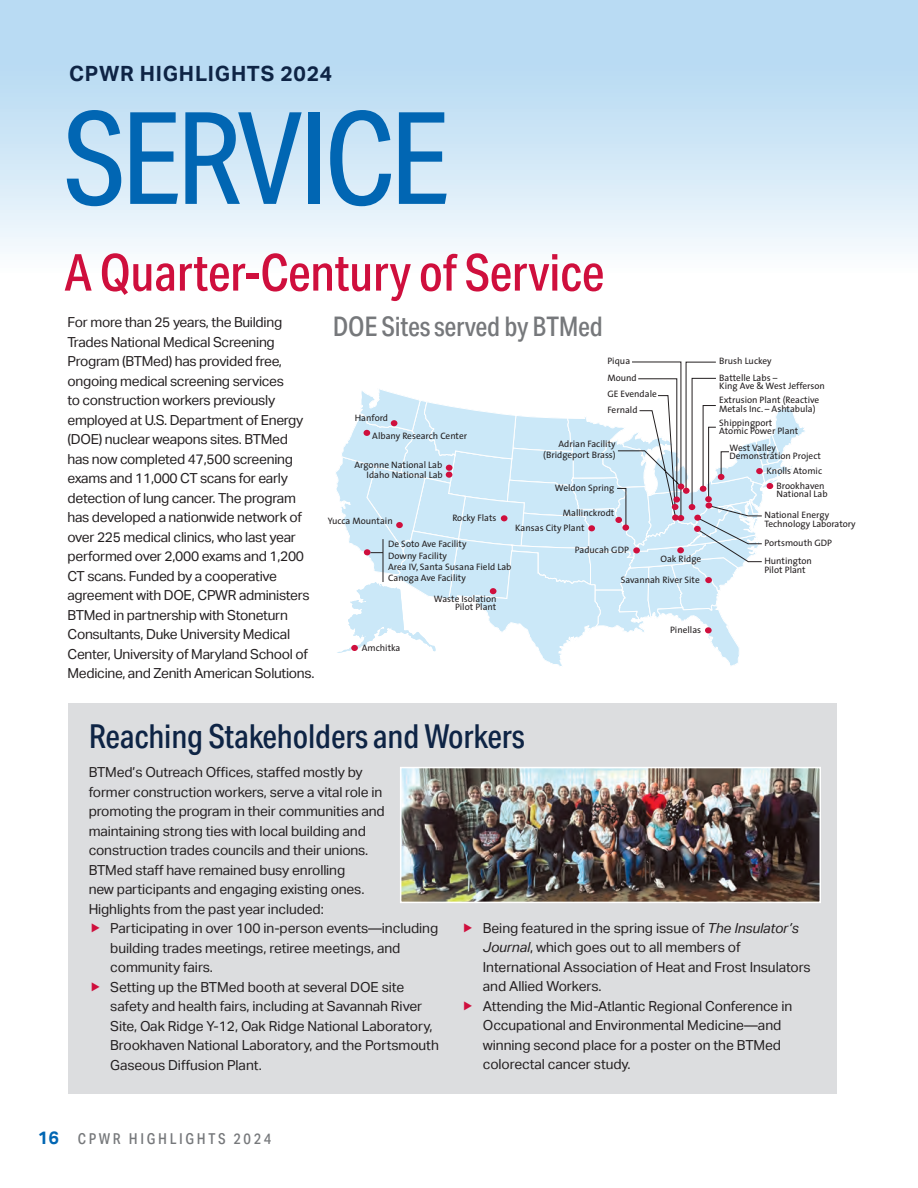
<style>
.page{position:relative;width:918px;height:1188px;background:#fff}
.page>*{position:absolute;margin:0;border:0;box-sizing:border-box;transform-origin:0 0}
.t1{font:128.25px "Aktiv Grotesk Cd";letter-spacing:-.04em;color:#0166b3}
.t2{font:500 51px "Aktiv Grotesk Cd";letter-spacing:-.01em;color:#cf0f3d}
.t3{font:500 33px "Aktiv Grotesk Cd";letter-spacing:-.01em;color:#0e2445}
.t4{font:500 27px "Aktiv Grotesk Cd";letter-spacing:-.01em;color:#76787b}
.t5{font:700 21px "Aktiv Grotesk";letter-spacing:.035em;color:#0e2445}
.t6{font:500 15px "Aktiv Grotesk Cd";letter-spacing:.175em;color:#76787b}
.t7{font:13.8px/19.5px "Aktiv Grotesk";letter-spacing:-.01em;color:#231f20}
.t8{font:9.3px/8.4px "The Sans";color:#231f20}
.s1{font-family:"Aktiv Grotesk";font-weight:700;font-size:18px;color:#0166b3}
.s2{font-style:italic}
</style>
<div class="page">
<svg style="left:336px;top:362px;width:469px;height:304px"></svg>
<div style="left:68px;top:703px;width:769px;height:391px;background:#dcdddf"></div>
<img style="left:403px;top:770px;width:415px;height:130px">
<div style="left:400px;top:767px;width:421px;height:136px;border:2px solid #fff"></div>
<div style="left:0;top:0;width:918px;height:275px;background:linear-gradient(to bottom,#abd4f1,#f6fafd)"></div>
<h3 class="t5" style="left:69px;top:62px;width:265px">CPWR HIGHLIGHTS 2024</h3>
<h1 class="t1" style="left:62px;top:85px;width:389px">SERVICE</h1>
<h2 class="t2" style="left:64px;top:243px;width:541px">A Quarter-Century of Service</h2>
<p class="t7" style="left:68px;top:313px;width:249px">For more than 25 years, the Building Trades National Medical Screening Program (BTMed) has provided free, ongoing medical screening services<br>to construction workers previously employed at U.S. Department of Energy (DOE) nuclear weapons sites. BTMed<br>has now completed 47,500 screening exams and 11,000 CT scans for early detection of lung cancer. The program has developed a nationwide network of over 225 medical clinics, who last year performed over 2,000 exams and 1,200<br>CT scans. Funded by a cooperative agreement with DOE, CPWR administers BTMed in partnership with Stoneturn Consultants, Duke University Medical Center, University of Maryland School of Medicine, and Zenith American Solutions.</p>
<h3 class="t4" style="left:333px;top:311px;width:272px">DOE Sites served by BTMed</h3>
<p class="t8" style="left:719px;top:353px;width:60px;line-height:16.2px">Brush Luckey<br>Battelle Labs –</p>
<p class="t8" style="left:719px;top:381px;width:107px">King Ave &amp; West Jefferson</p>
<p class="t8" style="left:608px;top:353px;width:51px;line-height:16.2px">Piqua<br>Mound<br>GE Evendale<br>Fernald</p>
<p class="t8" style="left:719px;top:396px;width:102px">Extrusion Plant (Reactive<br>Metals Inc. – Ashtabula)</p>
<p class="t8" style="left:719px;top:418px;width:81px">Shippingport<br>Atomic Power Plant</p>
<p class="t8" style="left:355px;top:413px;width:35px">Hanford</p>
<p class="t8" style="left:372px;top:432px;width:96px">Albany Research Center</p>
<p class="t8" style="left:543px;top:438px;width:74px;line-height:11.2px;text-align:right">Adrian Facility (Bridgeport Brass)</p>
<p class="t8" style="left:729px;top:443px;width:93px">West Valley<br>Demonstration Project</p>
<p class="t8" style="left:777px;top:481px;width:53px">Brookhaven<br>National Lab</p>
<p class="t8" style="left:355px;top:459px;width:90px;line-height:10.4px;text-align:right">Argonne National Lab<br>Idaho National Lab</p>
<p class="t8" style="left:328px;top:516px;width:66px">Yucca Mountain</p>
<p class="t8" style="left:767px;top:466px;width:57px">Knolls Atomic</p>
<p class="t8" style="left:764px;top:511px;width:93px">National Energy<br>Technology Laboratory</p>
<p class="t8" style="left:555px;top:483px;width:61px">Weldon Spring</p>
<p class="t8" style="left:515px;top:505px;width:101px;line-height:15px;text-indent:48px">Mallinckrodt<br>Kansas City Plant</p>
<p class="t8" style="left:575px;top:546px;width:56px">Paducah GDP</p>
<p class="t8" style="left:452px;top:514px;width:46px">Rocky Flats</p>
<p class="t8" style="left:388px;top:540px;width:80px">De Soto Ave Facility</p>
<p class="t8" style="left:764px;top:538px;width:69px">Portsmouth GDP</p>
<p class="t8" style="left:388px;top:550px;width:125px;line-height:11.2px">Downy Facility<br>Area IV, Santa Susana Field Lab<br>Canoga Ave Facility</p>
<p class="t8" style="left:661px;top:555px;width:42px">Oak Ridge</p>
<p class="t8" style="left:764px;top:557px;width:49px">Huntington<br>Pilot Plant</p>
<p class="t8" style="left:621px;top:576px;width:81px">Savannah River Site</p>
<p class="t8" style="left:362px;top:643px;width:40px">Amchitka</p>
<p class="t8" style="left:434px;top:594px;width:64px;text-align:right">Waste Isolation<br>Pilot Plant</p>
<p class="t8" style="left:670px;top:625px;width:33px">Pinellas</p>
<h3 class="t3" style="left:89px;top:717px;width:437px">Reaching Stakeholders and Workers</h3>
<p class="t7" style="left:89px;top:763px;width:298px">BTMed’s Outreach Offices, staffed mostly by former construction workers, serve a vital role in promoting the program in their communities and maintaining strong ties with local building and construction trades councils and their unions.<br>BTMed staff have remained busy enrolling<br>new participants and engaging existing ones.<br>Highlights from the past year included:</p>
<p class="t7" style="left:110px;top:919px;width:330px">Participating in over 100 in-person events—including building trades meetings, retiree meetings, and community fairs.<br>Setting up the BTMed booth at several DOE site safety and health fairs, including at Savannah River Site, Oak Ridge Y-12, Oak Ridge National Laboratory, Brookhaven National Laboratory, and the Portsmouth Gaseous Diffusion Plant.</p>
<p class="t6" style="left:38px;top:1130px;width:235px"><span class="s1">16</span> CPWR HIGHLIGHTS 2024</p>
<p class="t7" style="left:483px;top:918px;width:329px">Being featured in the spring issue of <span class="s2">The Insulator’s Journal</span>, which goes out to all members of International Association of Heat and Frost Insulators and Allied Workers.<br>Attending the Mid-Atlantic Regional Conference in Occupational and Environmental Medicine—and winning second place for a poster on the BTMed colorectal cancer study.</p>
</div>
